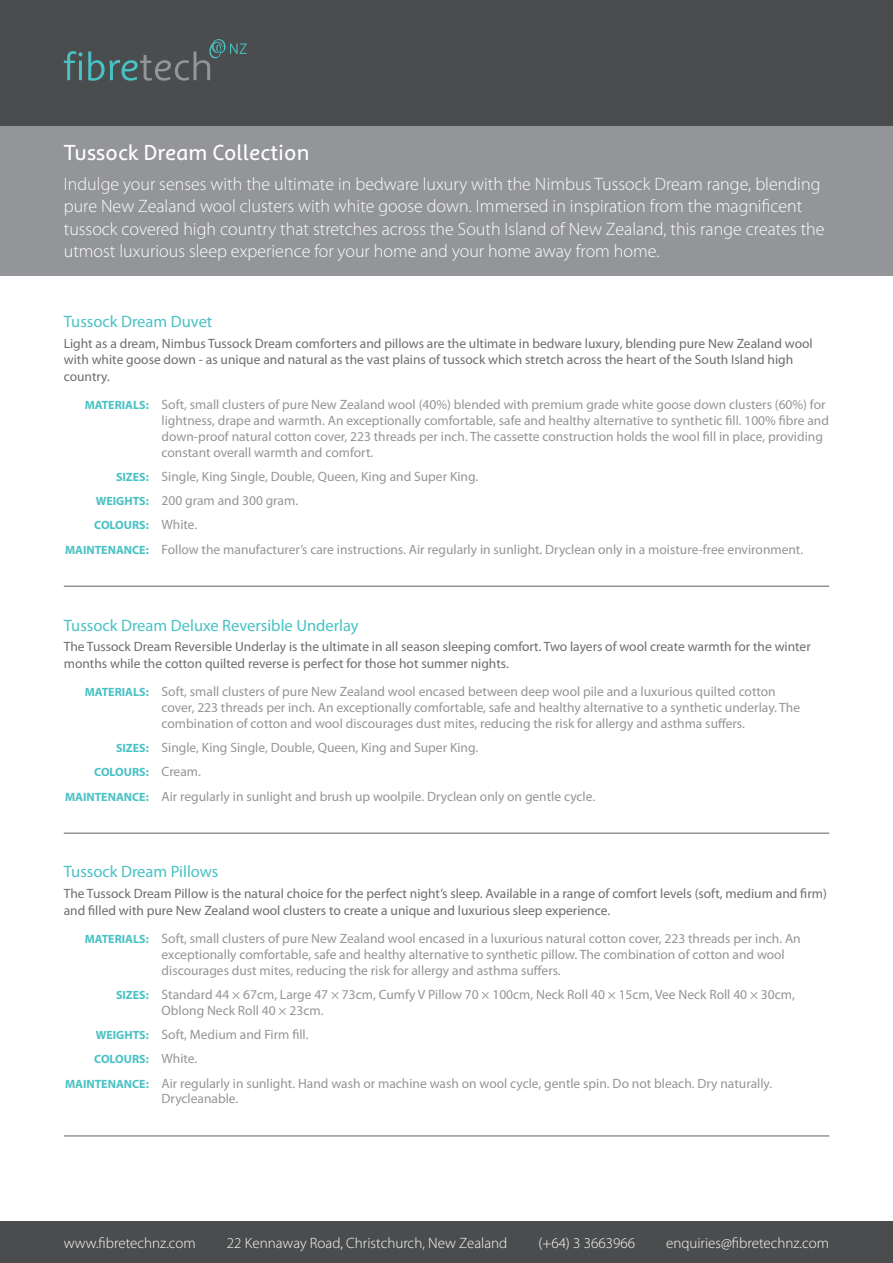
<style>
.page{position:relative;width:893px;height:1263px;background:#fff}
.page>*{position:absolute;margin:0;border:0;box-sizing:border-box;transform-origin:0 0}
.t1{font:24px "Harmony Text";color:#fff}
.t2{font:300 18px/22.5px "Myriad Pro";color:#fff}
.t3{font:16.5px "Myriad Pro";color:#48c2c4}
.t4{font:300 15px "Myriad Pro";color:#fff}
.t5{font:13.5px/15.8px "Myriad Pro";color:#939598}
.t6{font:13.5px/16.5px "Myriad Pro";color:#6c6d70}
.t7{font:700 12px "Myriad Pro";color:#48c2c4}
.s1{font-weight:700;font-size:12px;color:#48c2c4}
.s2{font-weight:400;font-size:13.5px;color:#939598}
</style>
<div class="page">
<div style="left:0;top:0;width:893px;height:126px;background:#4b4c4d"></div>
<div style="left:0;top:1221px;width:893px;height:42px;background:#4b4c4d"></div>
<svg style="left:64px;top:39px;width:183px;height:42px"></svg>
<div style="left:0;top:126px;width:893px;height:149px;background:#939598"></div>
<hr style="left:64px;top:585px;width:765px;height:2px;background:#939598">
<hr style="left:64px;top:832px;width:765px;height:2px;background:#939598">
<hr style="left:64px;top:1135px;width:765px;height:2px;background:#939598">
<p class="t1" style="left:64px;top:140px;width:247px">Tussock Dream Collection</p>
<p class="t2" style="left:64px;top:172px;width:762px">Indulge your senses with the ultimate in bedware luxury with the Nimbus Tussock Dream range, blending pure New Zealand wool clusters with white goose down. Immersed in inspiration from the magnificent tussock covered high country that stretches across the South Island of New Zealand, this range creates the utmost luxurious sleep experience for your home and your home away from home.</p>
<p class="t3" style="left:64px;top:311px;width:150px">Tussock Dream Duvet</p>
<p class="t6" style="left:64px;top:335px;width:750px">Light as a dream, Nimbus Tussock Dream comforters and pillows are the ultimate in bedware luxury, blending pure New Zealand wool with white goose down - as unique and natural as the vast plains of tussock which stretch across the heart of the South Island high country.</p>
<p class="t5" style="left:162px;top:397px;width:669px;text-indent:-77px"><span class="s1">MATERIALS:</span> Soft, small clusters of pure New Zealand wool (40%) blended with premium grade white goose down clusters (60%) for lightness, drape and warmth. An exceptionally comfortable, safe and healthy alternative to synthetic fill. 100% fibre and down-proof natural cotton cover, 223 threads per inch. The cassette construction holds the wool fill in place, providing constant overall warmth and comfort.</p>
<p class="t5" style="left:116px;top:468px;width:364px"><span class="s1">SIZES:</span> Single, King Single, Double, Queen, King and Super King.</p>
<p class="t5" style="left:96px;top:492px;width:204px"><span class="s1">WEIGHTS:</span> 200 gram and 300 gram.</p>
<p class="t7" style="left:94px;top:517px;width:105px">COLOURS: <span class="s2">White.</span></p>
<p class="t5" style="left:65px;top:541px;width:740px"><span class="s1">MAINTENANCE:</span> Follow the manufacturer’s care instructions. Air regularly in sunlight. Dryclean only in a moisture-free environment.</p>
<p class="t3" style="left:64px;top:615px;width:296px">Tussock Dream Deluxe Reversible Underlay</p>
<p class="t6" style="left:64px;top:638px;width:748px">The Tussock Dream Reversible Underlay is the ultimate in all season sleeping comfort. Two layers of wool create warmth for the winter months while the cotton quilted reverse is perfect for those hot summer nights.</p>
<p class="t5" style="left:162px;top:684px;width:640px;text-indent:-77px"><span class="s1">MATERIALS:</span> Soft, small clusters of pure New Zealand wool encased between deep wool pile and a luxurious quilted cotton cover, 223 threads per inch. An exceptionally comfortable, safe and healthy alternative to a synthetic underlay. The combination of cotton and wool discourages dust mites, reducing the risk for allergy and asthma suffers.</p>
<p class="t5" style="left:116px;top:739px;width:364px"><span class="s1">SIZES:</span> Single, King Single, Double, Queen, King and Super King.</p>
<p class="t7" style="left:94px;top:764px;width:108px">COLOURS: <span class="s2">Cream.</span></p>
<p class="t5" style="left:65px;top:788px;width:532px"><span class="s1">MAINTENANCE:</span> Air regularly in sunlight and brush up woolpile. Dryclean only on gentle cycle.</p>
<p class="t3" style="left:64px;top:862px;width:156px">Tussock Dream Pillows</p>
<p class="t6" style="left:64px;top:885px;width:765px">The Tussock Dream Pillow is the natural choice for the perfect night’s sleep. Available in a range of comfort levels (soft, medium and firm) and filled with pure New Zealand wool clusters to create a unique and luxurious sleep experience.</p>
<p class="t5" style="left:162px;top:931px;width:641px;text-indent:-77px"><span class="s1">MATERIALS:</span> Soft, small clusters of pure New Zealand wool encased in a luxurious natural cotton cover, 223 threads per inch. An exceptionally comfortable, safe and healthy alternative to synthetic pillow. The combination of cotton and wool discourages dust mites, reducing the risk for allergy and asthma suffers.</p>
<p class="t5" style="left:162px;top:986px;width:635px;text-indent:-46px"><span class="s1">SIZES:</span> Standard 44 × 67cm, Large 47 × 73cm, Cumfy V Pillow 70 × 100cm, Neck Roll 40 × 15cm, Vee Neck Roll 40 × 30cm,<br>Oblong Neck Roll 40 × 23cm.</p>
<p class="t5" style="left:96px;top:1026px;width:214px"><span class="s1">WEIGHTS:</span> Soft, Medium and Firm fill.</p>
<p class="t7" style="left:94px;top:1051px;width:105px">COLOURS: <span class="s2">White.</span></p>
<p class="t5" style="left:162px;top:1075px;width:612px;text-indent:-97px"><span class="s1">MAINTENANCE:</span> Air regularly in sunlight. Hand wash or machine wash on wool cycle, gentle spin. Do not bleach. Dry naturally.<br>Drycleanable.</p>
<p class="t4" style="left:64px;top:1234px;width:134px">www.fibretechnz.com</p>
<p class="t4" style="left:227px;top:1234px;width:282px">22 Kennaway Road, Christchurch, New Zealand</p>
<p class="t4" style="left:538px;top:1234px;width:98px">(+64) 3 3663966</p>
<p class="t4" style="left:666px;top:1234px;width:165px">enquiries@fibretechnz.com</p>
</div>
